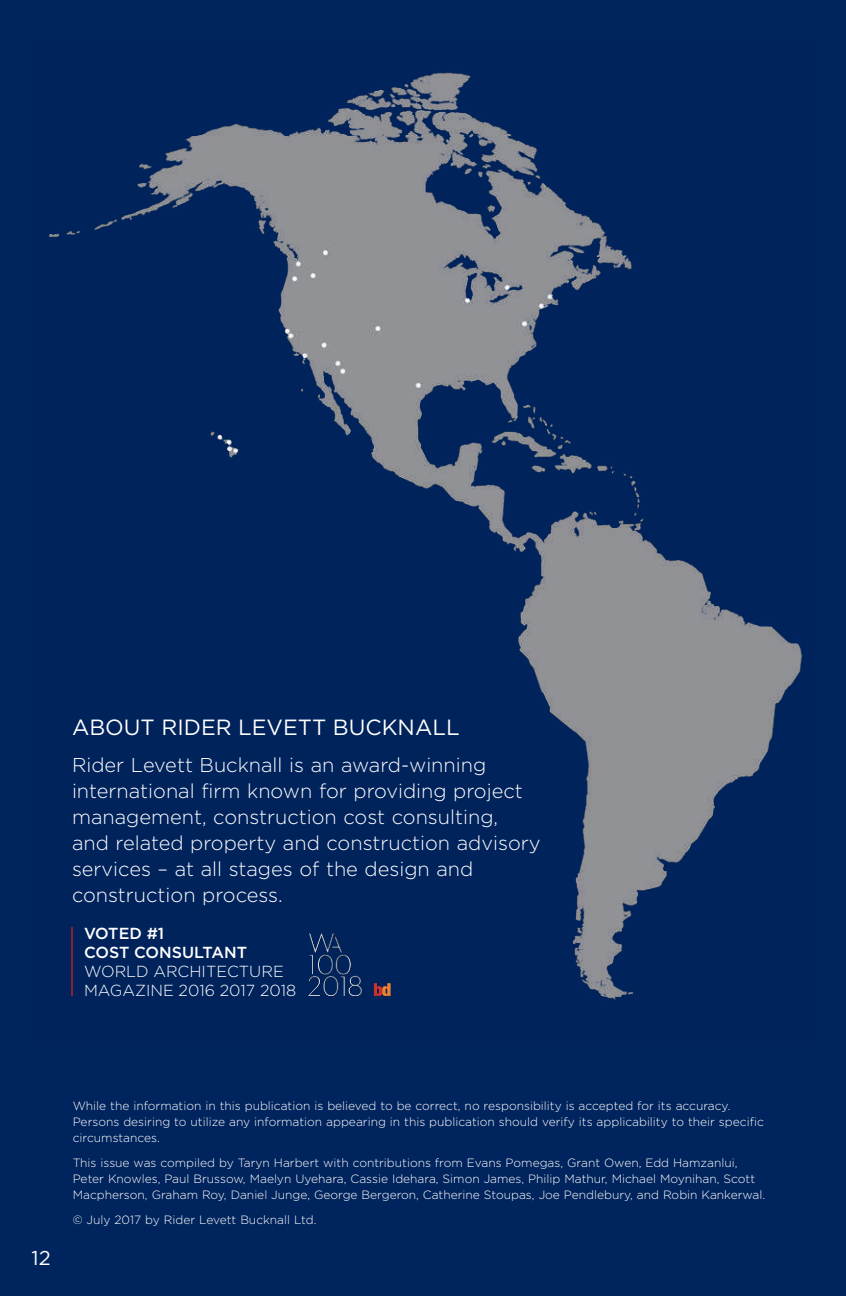
<style>
.page{position:relative;width:846px;height:1296px;background:#00245d}
.page>*{position:absolute;margin:0;border:0;box-sizing:border-box;transform-origin:0 0}
.t1{font:22px "Gotham";color:#fff}
.t2{font:300 20px/26px "Gotham";color:#fff}
.t3{font:20px "Gotham";color:#fff}
.t4{font:300 16px/19.2px "Gotham";color:#fff}
.t5{font:500 16px/19.2px "Gotham";color:#fff}
.t6{font:300 12px/16px "Gotham";color:#fff}
</style>
<div class="page">
<img style="left:32px;top:39px;width:783px;height:1006px">
<img style="left:286px;top:929px;width:98px;height:67px">
<img style="left:368px;top:981px;width:27px;height:18px">
<hr style="left:71px;top:927px;width:2px;height:69px;background:#c32328">
<h1 class="t1" style="left:72px;top:718px;width:389px">ABOUT RIDER LEVETT BUCKNALL</h1>
<p class="t2" style="left:72px;top:753px;width:470px">Rider Levett Bucknall is an award-winning international firm known for providing project management, construction cost consulting,<br>and related property and construction advisory services – at all stages of the design and construction process.</p>
<h3 class="t5" style="left:84px;top:924px;width:165px">VOTED #1<br>COST CONSULTANT</h3>
<h3 class="t4" style="left:84px;top:962px;width:214px">WORLD ARCHITECTURE<br>MAGAZINE 2016 2017 2018</h3>
<h2 class="t3" style="left:32px;top:1250px;width:21px">12</h2>
<p class="t6" style="left:73px;top:1098px;width:693px">While the information in this publication is believed to be correct, no responsibility is accepted for its accuracy.<br>Persons desiring to utilize any information appearing in this publication should verify its applicability to their specific circumstances.</p>
<p class="t6" style="left:73px;top:1155px;width:694px">This issue was compiled by Taryn Harbert with contributions from Evans Pomegas, Grant Owen, Edd Hamzanlui,<br>Peter Knowles, Paul Brussow, Maelyn Uyehara, Cassie Idehara, Simon James, Philip Mathur, Michael Moynihan, Scott<br>Macpherson, Graham Roy, Daniel Junge, George Bergeron, Catherine Stoupas, Joe Pendlebury, and Robin Kankerwal.</p>
<p class="t6" style="left:73px;top:1212px;width:245px">© July 2017 by Rider Levett Bucknall Ltd.</p>
</div>
